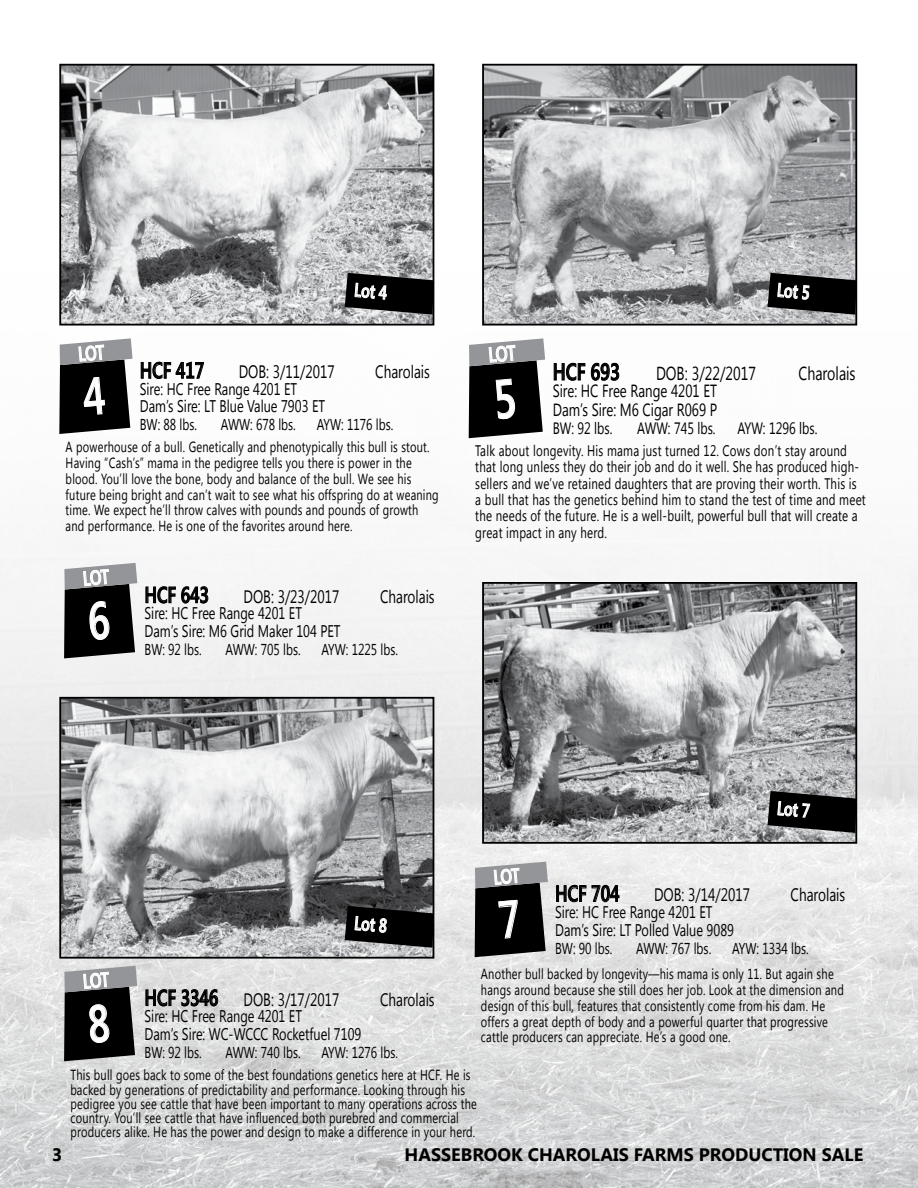
<style>
.page{position:relative;width:918px;height:1188px;background:#fff}
.page>*{position:absolute;margin:0;border:0;box-sizing:border-box;transform-origin:0 0}
.t1{font:600 23.55px "Segoe UI";color:#000;scale:.75 1}
.t2{font:600 22.5px "Segoe UI";color:#000;scale:.75 1}
.t3{font:600 19.05px "Segoe UI";color:#fff;scale:.75 1}
.t4{font:18.75px "Segoe UI";color:#000;scale:.75 1}
.t5{font:18px "Segoe UI";color:#000;scale:.75 1}
.t6{font:700 18px "Segoe UI";color:#000}
.t7{font:17.55px/18.6px "Segoe UI";color:#000;scale:.75 1}
.t8{font:16.8px/17.9px "Segoe UI";color:#000;scale:.75 1}
.t9{font:16.5px "Segoe UI";color:#000;scale:.75 1}
.t10{font:15.75px "Segoe UI";color:#000;scale:.75 1}
.t11{font:15.3px/16.5px "Segoe UI";letter-spacing:.02em;color:#000;scale:.75 1}
.t12{font:14.7px/15.8px "Segoe UI";letter-spacing:.02em;color:#000;scale:.75 1}
.s1{font-weight:600;font-size:22.5px}
</style>
<div class="page">
<img style="left:0;top:63px;width:918px;height:1125px">
<img style="left:62px;top:67px;width:369px;height:256px">
<div style="left:59px;top:64px;width:375px;height:262px;border:2px solid #000"></div>
<svg style="left:345px;top:273px;width:89px;height:42px;background:#303030"></svg>
<svg style="left:141px;top:362px;width:63px;height:17px"></svg>
<svg style="left:554px;top:363px;width:31px;height:18px"></svg>
<svg style="left:591px;top:363px;width:28px;height:18px"></svg>
<svg style="left:146px;top:586px;width:62px;height:17px"></svg>
<svg style="left:556px;top:885px;width:30px;height:17px"></svg>
<svg style="left:592px;top:885px;width:27px;height:17px"></svg>
<svg style="left:146px;top:989px;width:72px;height:17px"></svg>
<img style="left:62px;top:700px;width:369px;height:256px">
<div style="left:59px;top:697px;width:375px;height:262px;border:2px solid #000"></div>
<svg style="left:345px;top:906px;width:89px;height:42px;background:#282828"></svg>
<img style="left:485px;top:67px;width:369px;height:256px">
<div style="left:482px;top:64px;width:375px;height:262px;border:2px solid #000"></div>
<svg style="left:768px;top:273px;width:89px;height:42px;background:#2e2f2f"></svg>
<img style="left:485px;top:585px;width:369px;height:256px">
<div style="left:482px;top:582px;width:375px;height:262px;border:2px solid #000"></div>
<svg style="left:768px;top:791px;width:89px;height:42px;background:#2c2c2d"></svg>
<svg style="left:59px;top:338px;width:74px;height:96px;background:#49494a"></svg>
<svg style="left:469px;top:338px;width:76px;height:100px;background:#454546"></svg>
<svg style="left:64px;top:563px;width:73px;height:95px;background:#444445"></svg>
<svg style="left:475px;top:862px;width:73px;height:95px;background:#414142"></svg>
<svg style="left:64px;top:966px;width:73px;height:95px;background:#424243"></svg>
<p class="t3" style="left:356px;top:276px;width:45px;rotate:5deg">Lot 4</p>
<p class="t2" style="left:140px;top:355px;width:87px">HCF 417</p>
<p class="t5" style="left:239px;top:359px;width:129px">DOB: 3/11/2017</p>
<p class="t5" style="left:375px;top:359px;width:74px">Charolais</p>
<p class="t8" style="left:140px;top:379px;width:249px">Sire: HC Free Range 4201 ET<br>Dam’s Sire: LT Blue Value 7903 ET</p>
<p class="t10" style="left:140px;top:414px;width:78px">BW: 88 lbs.</p>
<p class="t10" style="left:221px;top:414px;width:102px">AWW: 678 lbs.</p>
<p class="t10" style="left:317px;top:414px;width:104px">AYW: 1176 lbs.</p>
<p class="t12" style="left:66px;top:439px;width:499px">A powerhouse of a bull. Genetically and phenotypically this bull is stout.<br>Having “Cash’s” mama in the pedigree tells you there is power in the blood. You’ll love the bone, body and balance of the bull. We see his future being bright and can’t wait to see what his offspring do at weaning time. We expect he’ll throw calves with pounds and pounds of growth and performance. He is one of the favorites around here.</p>
<p class="t2" style="left:145px;top:579px;width:87px">HCF 643</p>
<p class="t5" style="left:244px;top:584px;width:129px">DOB: 3/23/2017</p>
<p class="t5" style="left:380px;top:584px;width:74px">Charolais</p>
<p class="t8" style="left:145px;top:603px;width:263px">Sire: HC Free Range 4201 ET<br>Dam’s Sire: M6 Grid Maker 104 PET</p>
<p class="t10" style="left:145px;top:638px;width:78px">BW: 92 lbs.</p>
<p class="t10" style="left:226px;top:638px;width:102px">AWW: 705 lbs.</p>
<p class="t10" style="left:322px;top:638px;width:104px">AYW: 1225 lbs.</p>
<p class="t3" style="left:778px;top:276px;width:45px;rotate:5deg">Lot 5</p>
<p class="t1" style="left:553px;top:355px;width:91px">HCF 693</p>
<p class="t4" style="left:656px;top:360px;width:135px">DOB: 3/22/2017</p>
<p class="t4" style="left:799px;top:360px;width:78px">Charolais</p>
<p class="t7" style="left:553px;top:381px;width:221px">Sire: HC Free Range 4201 ET<br>Dam’s Sire: M6 Cigar R069 P</p>
<p class="t9" style="left:553px;top:417px;width:81px">BW: 92 lbs.</p>
<p class="t9" style="left:637px;top:417px;width:106px">AWW: 745 lbs.</p>
<p class="t9" style="left:737px;top:417px;width:108px">AYW: 1296 lbs.</p>
<p class="t11" style="left:475px;top:441px;width:522px">Talk about longevity. His mama just turned 12. Cows don’t stay around that long unless they do their job and do it well. She has produced high&shy;sellers and we’ve retained daughters that are proving their worth. This is a bull that has the genetics behind him to stand the test of time and meet the needs of the future. He is a well-built, powerful bull that will create a great impact in any herd.</p>
<p class="t3" style="left:356px;top:910px;width:45px;rotate:5deg">Lot 8</p>
<p class="t5" style="left:145px;top:987px;width:261px"><span class="s1">HCF 3346</span> DOB: 3/17/2017</p>
<p class="t5" style="left:380px;top:987px;width:74px">Charolais</p>
<p class="t8" style="left:145px;top:1006px;width:291px">Sire: HC Free Range 4201 ET<br>Dam’s Sire: WC-WCCC Rocketfuel 7109</p>
<p class="t10" style="left:145px;top:1041px;width:78px">BW: 92 lbs.</p>
<p class="t10" style="left:226px;top:1041px;width:102px">AWW: 740 lbs.</p>
<p class="t10" style="left:322px;top:1041px;width:104px">AYW: 1276 lbs.</p>
<p class="t3" style="left:778px;top:795px;width:45px;rotate:5deg">Lot 7</p>
<p class="t2" style="left:555px;top:878px;width:87px">HCF 704</p>
<p class="t5" style="left:654px;top:883px;width:129px">DOB: 3/14/2017</p>
<p class="t5" style="left:791px;top:883px;width:74px">Charolais</p>
<p class="t8" style="left:555px;top:902px;width:240px">Sire: HC Free Range 4201 ET<br>Dam’s Sire: LT Polled Value 9089</p>
<p class="t10" style="left:555px;top:937px;width:78px">BW: 90 lbs.</p>
<p class="t10" style="left:636px;top:937px;width:102px">AWW: 767 lbs.</p>
<p class="t10" style="left:732px;top:937px;width:104px">AYW: 1334 lbs.</p>
<p class="t12" style="left:481px;top:966px;width:485px">Another bull backed by longevity—his mama is only 11. But again she hangs around because she still does her job. Look at the dimension and design of this bull, features that consistently come from his dam. He offers a great depth of body and a powerful quarter that progressive cattle producers can appreciate. He’s a good one.</p>
<p class="t12" style="left:70px;top:1067px;width:544px;line-height:14.2px">This bull goes back to some of the best foundations genetics here at HCF. He is backed by generations of predictability and performance. Looking through his pedigree you see cattle that have been important to many operations across the country. You’ll see cattle that have influenced both purebred and commercial producers alike. He has the power and design to make a difference in your herd.</p>
<p class="t6" style="left:52px;top:1142px;width:12px">3</p>
<p class="t6" style="left:405px;top:1142px;width:460px">HASSEBROOK CHAROLAIS FARMS PRODUCTION SALE</p>
</div>
